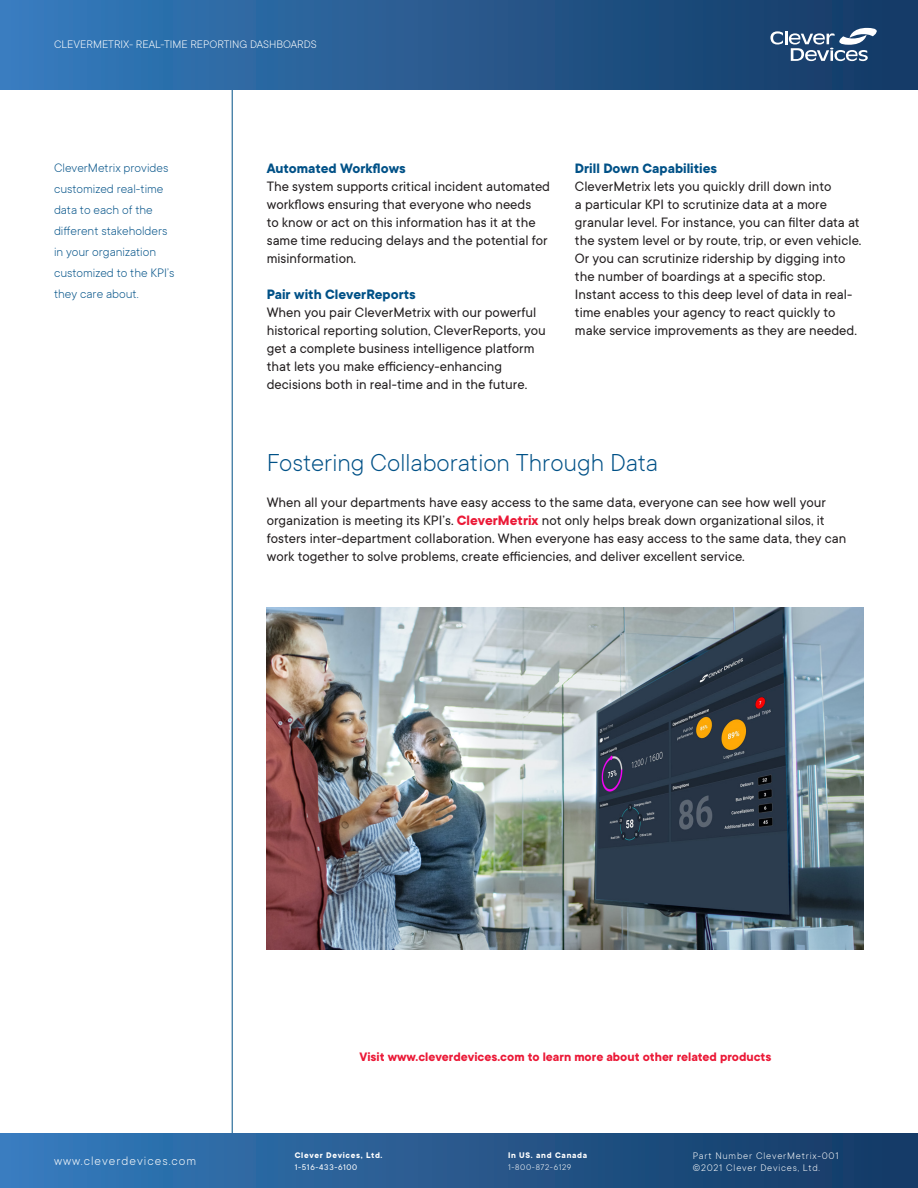
<style>
.page{position:relative;width:918px;height:1188px;background:#fff}
.page>*{position:absolute;margin:0;border:0;box-sizing:border-box;transform-origin:0 0}
.t1{font:300 27px "TT Commons";color:#005187}
.t2{font:15px/18px "TT Commons";color:#231f20}
.t3{font:700 15px "TT Commons";color:#005187}
.t4{font:300 13.5px/21px "TT Commons";color:#005187}
.t5{font:700 13.5px "TT Commons";color:#eb1937}
.t6{font:300 13.5px "TT Commons";letter-spacing:.075em;color:#fff}
.t7{font:300 12px "TT Commons";color:#fff}
.t8{font:300 10.5px "TT Commons";letter-spacing:.075em;color:#fff}
.t9{font:700 9px "TT Commons";letter-spacing:.075em;color:#fff}
.t10{font:9px "TT Commons";letter-spacing:.075em;color:#fff}
.t11{font:300 9px "TT Commons";letter-spacing:.075em;color:#fff}
.s1{font-weight:700;color:#eb1937}
</style>
<div class="page">
<hr style="left:232px;top:90px;width:1px;height:1044px;background:#005187">
<div style="left:0;top:0;width:918px;height:90px;background:linear-gradient(to right,#377cbc,#143862)"></div>
<svg style="left:770px;top:28px;width:107px;height:33px"></svg>
<div style="left:0;top:1133px;width:918px;height:55px;background:linear-gradient(to right,#377cbc,#143862)"></div>
<img style="left:267px;top:608px;width:597px;height:342px">
<p class="t7" style="left:54px;top:37px;width:264px">CLEVERMETRIX- REAL-TIME REPORTING DASHBOARDS</p>
<p class="t4" style="left:54px;top:157px;width:122px">CleverMetrix provides customized real-time data to each of the different stakeholders in your organization customized to the KPI’s they care about.</p>
<p class="t3" style="left:267px;top:159px;width:141px">Automated Workflows</p>
<p class="t2" style="left:267px;top:177px;width:285px">The system supports critical incident automated workflows ensuring that everyone who needs<br>to know or act on this information has it at the same time reducing delays and the potential for misinformation.</p>
<p class="t3" style="left:267px;top:285px;width:151px">Pair with CleverReports</p>
<p class="t2" style="left:267px;top:303px;width:280px">When you pair CleverMetrix with our powerful historical reporting solution, CleverReports, you get a complete business intelligence platform that lets you make efficiency-enhancing decisions both in real-time and in the future.</p>
<p class="t3" style="left:575px;top:159px;width:144px">Drill Down Capabilities</p>
<p class="t2" style="left:575px;top:177px;width:288px">CleverMetrix lets you quickly drill down into<br>a particular KPI to scrutinize data at a more granular level. For instance, you can filter data at the system level or by route, trip, or even vehicle.<br>Or you can scrutinize ridership by digging into the number of boardings at a specific stop.<br>Instant access to this deep level of data in real&shy;time enables your agency to react quickly to make service improvements as they are needed.</p>
<p class="t1" style="left:267px;top:446px;width:393px">Fostering Collaboration Through Data</p>
<p class="t2" style="left:267px;top:493px;width:581px">When all your departments have easy access to the same data, everyone can see how well your organization is meeting its KPI’s. <span class="s1">CleverMetrix</span> not only helps break down organizational silos, it fosters inter-department collaboration. When everyone has easy access to the same data, they can work together to solve problems, create efficiencies, and deliver excellent service.</p>
<p class="t6" style="left:54px;top:1152px;width:144px">www.cleverdevices.com</p>
<p class="t5" style="left:359px;top:1048px;width:414px">Visit www.cleverdevices.com to learn more about other related products</p>
<p class="t9" style="left:295px;top:1149px;width:89px">Clever Devices, Ltd.</p>
<p class="t10" style="left:295px;top:1162px;width:64px">1-516-433-6100</p>
<p class="t9" style="left:508px;top:1149px;width:81px">In US. and Canada</p>
<p class="t11" style="left:508px;top:1162px;width:65px">1-800-872-6129</p>
<p class="t8" style="left:693px;top:1149px;width:147px">Part Number CleverMetrix-001</p>
<p class="t8" style="left:693px;top:1161px;width:129px">©2021 Clever Devices, Ltd.</p>
</div>
